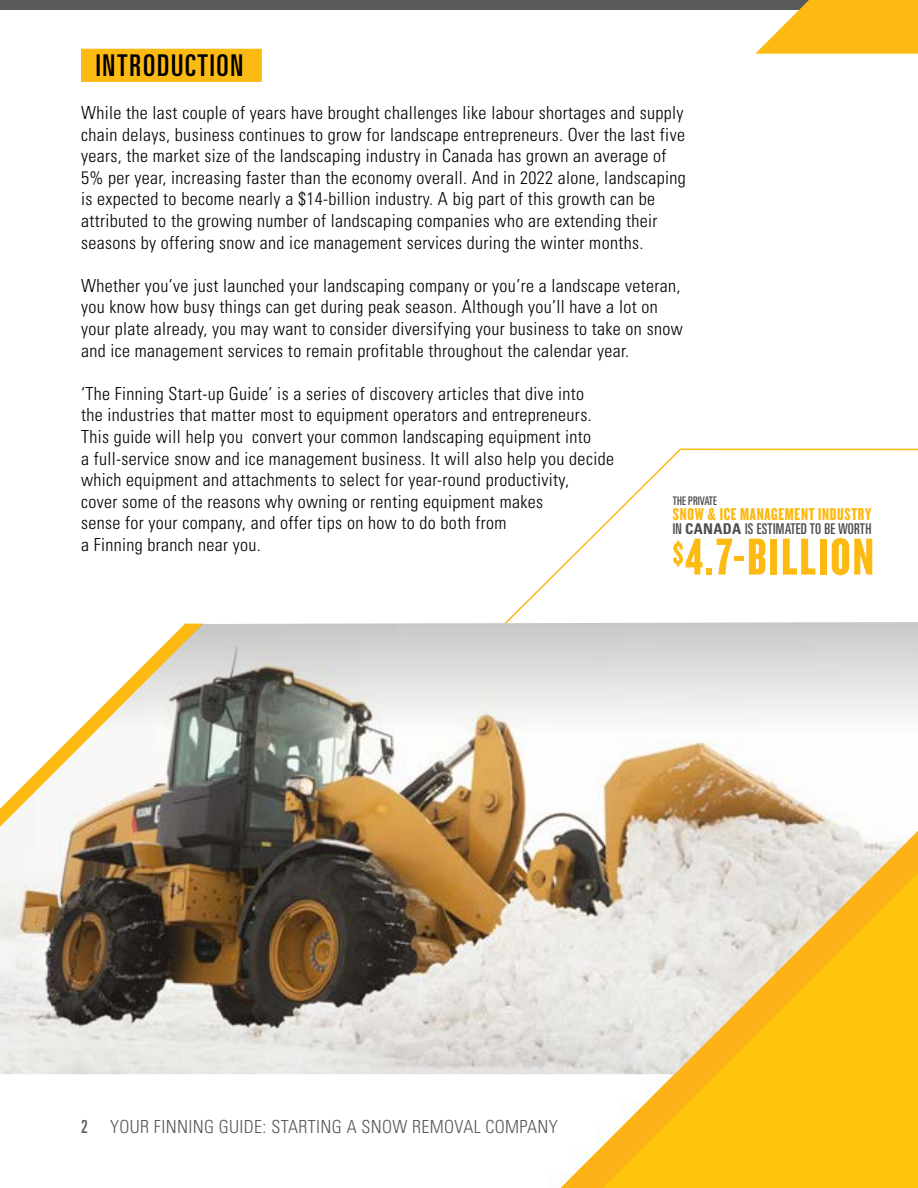
<style>
.page{position:relative;width:918px;height:1188px;background:#fff}
.page>*{position:absolute;margin:0;border:0;box-sizing:border-box;transform-origin:0 0}
.t1{font:54px "Knockout HTF68 Full Featherwt";letter-spacing:.04em;color:#fdba12}
.t2{font:ultra-condensed 30px "Univers LT Std";letter-spacing:.06em;color:#000}
.t3{font:300 condensed 18px/21.6px "Univers LT Std";letter-spacing:.02em;color:#000}
.t4{font:300 condensed 18px "Univers LT Std";letter-spacing:.02em;color:#58595b}
.t5{font:17.85px "Knockout HTF68 Full Featherwt";letter-spacing:.04em;color:#fdba12}
.t6{font:ultra-condensed 14.85px "Univers LT Std";letter-spacing:.02em;color:#4d4d4f}
.t7{font:ultra-condensed 11.85px "Univers LT Std";letter-spacing:.01em;color:#4d4d4f}
.s1{font-weight:700;font-stretch:condensed}
.s2{font-weight:400;font-stretch:ultra-condensed;color:#595a5c}
</style>
<div class="page">
<svg style="left:549px;top:1074px;width:369px;height:114px;fill:#ffc50c"></svg>
<div style="left:0;top:0;width:918px;height:10px;background:#58595b"></div>
<svg style="left:755px;top:0;width:163px;height:54px"></svg>
<svg style="left:505px;top:448px;width:413px;height:174px"></svg>
<div style="left:81px;top:49px;width:181px;height:33px;background:#fdba12"></div>
<img style="left:0;top:622px;width:918px;height:452px">
<h2 class="t2" style="left:96px;top:48px;width:149px">INTRODUCTION</h2>
<p class="t3" style="left:81px;top:102px;width:606px">While the last couple of years have brought challenges like labour shortages and supply chain delays, business continues to grow for landscape entrepreneurs. Over the last five years, the market size of the landscaping industry in Canada has grown an average of 5% per year, increasing faster than the economy overall. And in 2022 alone, landscaping is expected to become nearly a $14-billion industry. A big part of this growth can be attributed to the growing number of landscaping companies who are extending their seasons by offering snow and ice management services during the winter months.</p>
<p class="t3" style="left:81px;top:275px;width:603px">Whether you’ve just launched your landscaping company or you’re a landscape veteran, you know how busy things can get during peak season. Although you’ll have a lot on your plate already, you may want to consider diversifying your business to take on snow and ice management services to remain profitable throughout the calendar year.</p>
<p class="t3" style="left:81px;top:383px;width:535px">‘The Finning Start-up Guide’ is a series of discovery articles that dive into<br>the industries that matter most to equipment operators and entrepreneurs.<br>This guide will help you convert your common landscaping equipment into<br>a full-service snow and ice management business. It will also help you decide which equipment and attachments to select for year-round productivity,<br>cover some of the reasons why owning or renting equipment makes<br>sense for your company, and offer tips on how to do both from<br>a Finning branch near you.</p>
<p class="t7" style="left:673px;top:494px;width:46px">THE PRIVATE</p>
<p class="t5" style="left:673px;top:505px;width:200px">SNOW &amp; ICE MANAGEMENT INDUSTRY</p>
<p class="t6" style="left:673px;top:520px;width:200px">IN <span class="s1">CANADA</span> IS ESTIMATED TO BE WORTH</p>
<h1 class="t1" style="left:673px;top:529px;width:202px"><sup>$</sup>4.7-BILLION</h1>
<p class="t4" style="left:81px;top:1116px;width:478px"><span class="s2">2</span> YOUR FINNING GUIDE: STARTING A SNOW REMOVAL COMPANY</p>
</div>
